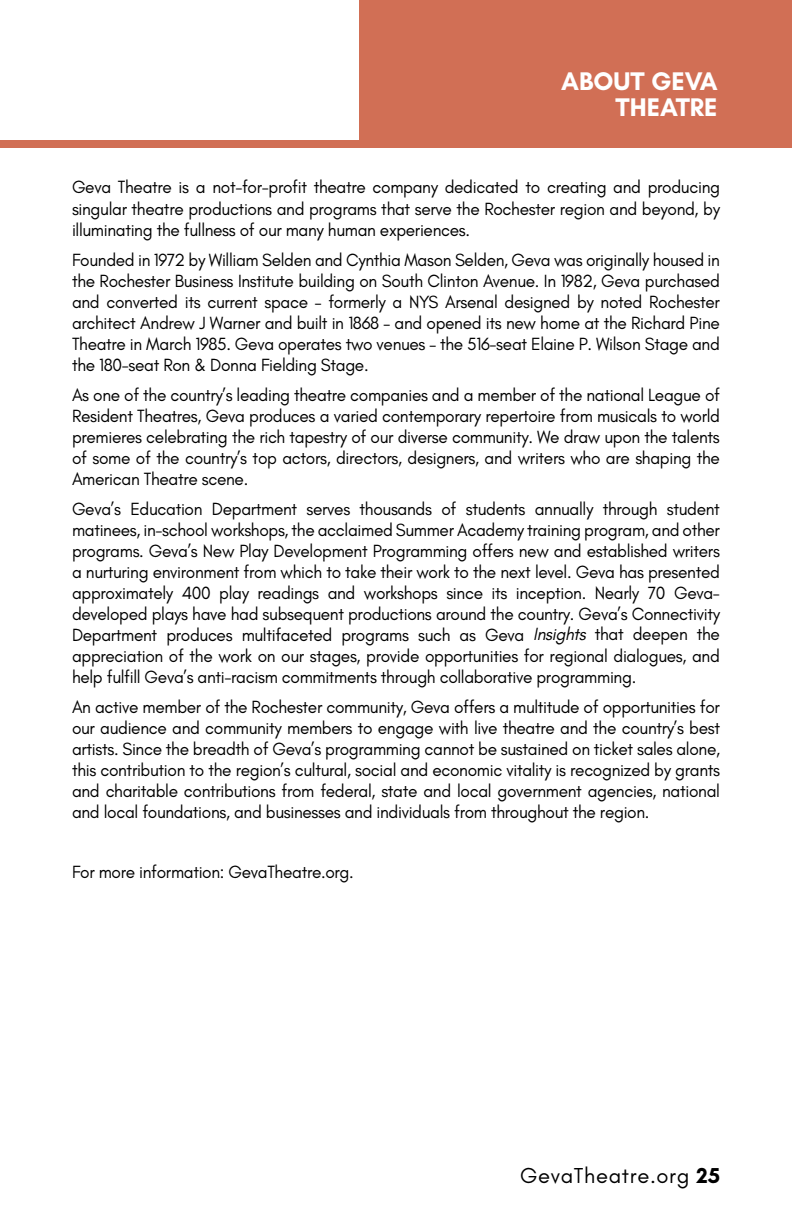
<style>
.page{position:relative;width:792px;height:1224px;background:#fff}
.page>*{position:absolute;margin:0;border:0;box-sizing:border-box;transform-origin:0 0}
.t1{font:700 26px/26px "Glacial Indifference";color:#fff;text-align:right}
.t2{font:22px "Glacial Indifference";letter-spacing:.03em;color:#000}
.t3{font:18px/21px "Glacial Indifference";letter-spacing:-.02em;color:#000;text-align:justify;scale:.96 1}
.s1{font-style:italic}
.s2{font-weight:700}
</style>
<div class="page">
<div style="left:359px;top:0;width:433px;height:148px;background:#d16f55"></div>
<div style="left:0;top:141px;width:359px;height:7px;background:#d16f55"></div>
<h1 class="t1" style="left:561px;top:68px;width:158px">ABOUT GEVA<br>THEATRE</h1>
<p class="t3" style="left:72px;top:177px;width:677px">Geva Theatre is a not-for-profit theatre company dedicated to creating and producing singular theatre productions and programs that serve the Rochester region and beyond, by illuminating the fullness of our many human experiences.</p>
<p class="t3" style="left:72px;top:249px;width:677px">Founded in 1972 by William Selden and Cynthia Mason Selden, Geva was originally housed in the Rochester Business Institute building on South Clinton Avenue. In 1982, Geva purchased and converted its current space – formerly a NYS Arsenal designed by noted Rochester architect Andrew J Warner and built in 1868 – and opened its new home at the Richard Pine Theatre in March 1985. Geva operates two venues – the 516-seat Elaine P. Wilson Stage and the 180-seat Ron &amp; Donna Fielding Stage.</p>
<p class="t3" style="left:72px;top:384px;width:677px">As one of the country’s leading theatre companies and a member of the national League of Resident Theatres, Geva produces a varied contemporary repertoire from musicals to world premieres celebrating the rich tapestry of our diverse community. We draw upon the talents of some of the country’s top actors, directors, designers, and writers who are shaping the American Theatre scene.</p>
<p class="t3" style="left:72px;top:498px;width:677px">Geva’s Education Department serves thousands of students annually through student matinees, in-school workshops, the acclaimed Summer Academy training program, and other programs. Geva’s New Play Development Programming offers new and established writers a nurturing environment from which to take their work to the next level. Geva has presented approximately 400 play readings and workshops since its inception. Nearly 70 Geva&shy;developed plays have had subsequent productions around the country. Geva’s Connectivity Department produces multifaceted programs such as Geva <span class="s1">Insights</span> that deepen the appreciation of the work on our stages, provide opportunities for regional dialogues, and help fulfill Geva’s anti-racism commitments through collaborative programming.</p>
<p class="t3" style="left:72px;top:696px;width:677px">An active member of the Rochester community, Geva offers a multitude of opportunities for our audience and community members to engage with live theatre and the country’s best artists. Since the breadth of Geva’s programming cannot be sustained on ticket sales alone, this contribution to the region’s cultural, social and economic vitality is recognized by grants and charitable contributions from federal, state and local government agencies, national and local foundations, and businesses and individuals from throughout the region.</p>
<p class="t3" style="left:72px;top:861px;width:295px">For more information: GevaTheatre.org.</p>
<p class="t2" style="left:520px;top:1163px;width:201px">GevaTheatre.org <span class="s2">25</span></p>
</div>
